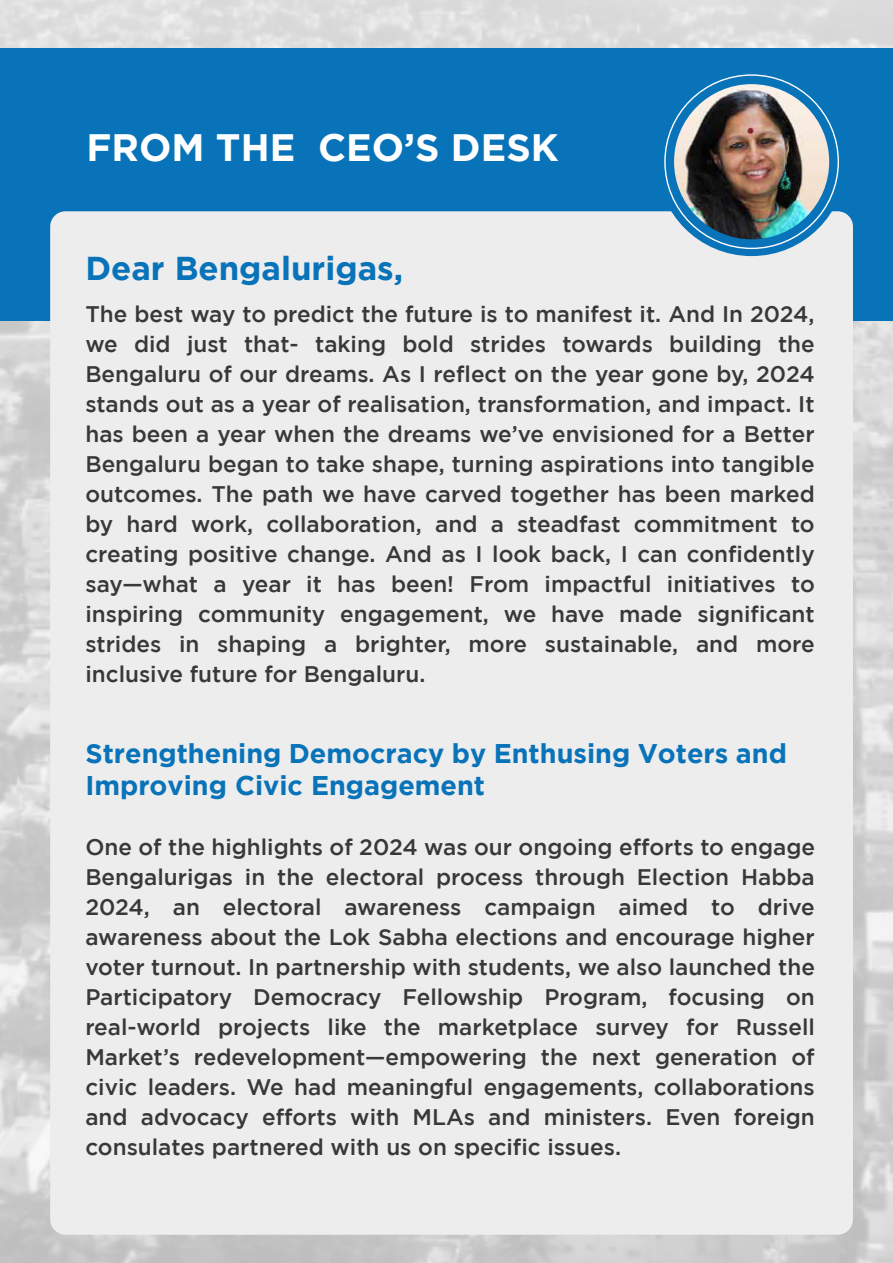
<style>
.page{position:relative;width:893px;height:1263px;background:#fff}
.page>*{position:absolute;margin:0;border:0;box-sizing:border-box;transform-origin:0 0}
.t1{font:700 38.1px "Gotham";color:#fff}
.t2{font:700 33px "Gotham";color:#0973b9}
.t3{font:700 27px/31.5px "Gotham";color:#0973b9}
.t4{font:500 22.5px/30px "Gotham";color:#383838;text-align:justify}
</style>
<div class="page">
<div style="left:0;top:48px;width:893px;height:273px;background:#0973b9"></div>
<div style="left:50px;top:211px;width:803px;height:1024px;background:#ededed;border-radius:15px"></div>
<div style="left:657px;top:67px;width:189px;height:189px;background:#0973b9;border-radius:94px"></div>
<img style="left:665px;top:76px;width:173px;height:172px">
<h1 class="t1" style="left:86px;top:126px;width:474px">FROM THE CEO’S DESK</h1>
<h2 class="t2" style="left:85px;top:249px;width:319px">Dear Bengalurigas,</h2>
<p class="t4" style="left:85px;top:298px;width:731px">The best way to predict the future is to manifest it. And In 2024, we did just that- taking bold strides towards building the Bengaluru of our dreams. As I reflect on the year gone by, 2024 stands out as a year of realisation, transformation, and impact. It has been a year when the dreams we’ve envisioned for a Better Bengaluru began to take shape, turning aspirations into tangible outcomes. The path we have carved together has been marked by hard work, collaboration, and a steadfast commitment to creating positive change. And as I look back, I can confidently say—what a year it has been! From impactful initiatives to inspiring community engagement, we have made significant strides in shaping a brighter, more sustainable, and more inclusive future for Bengaluru.</p>
<p class="t3" style="left:85px;top:737px;width:703px">Strengthening Democracy by Enthusing Voters and<br>Improving Civic Engagement</p>
<p class="t4" style="left:85px;top:831px;width:731px">One of the highlights of 2024 was our ongoing efforts to engage Bengalurigas in the electoral process through Election Habba 2024, an electoral awareness campaign aimed to drive awareness about the Lok Sabha elections and encourage higher voter turnout. In partnership with students, we also launched the Participatory Democracy Fellowship Program, focusing on real-world projects like the marketplace survey for Russell Market’s redevelopment—empowering the next generation of civic leaders. We had meaningful engagements, collaborations and advocacy efforts with MLAs and ministers. Even foreign consulates partnered with us on specific issues.</p>
</div>
